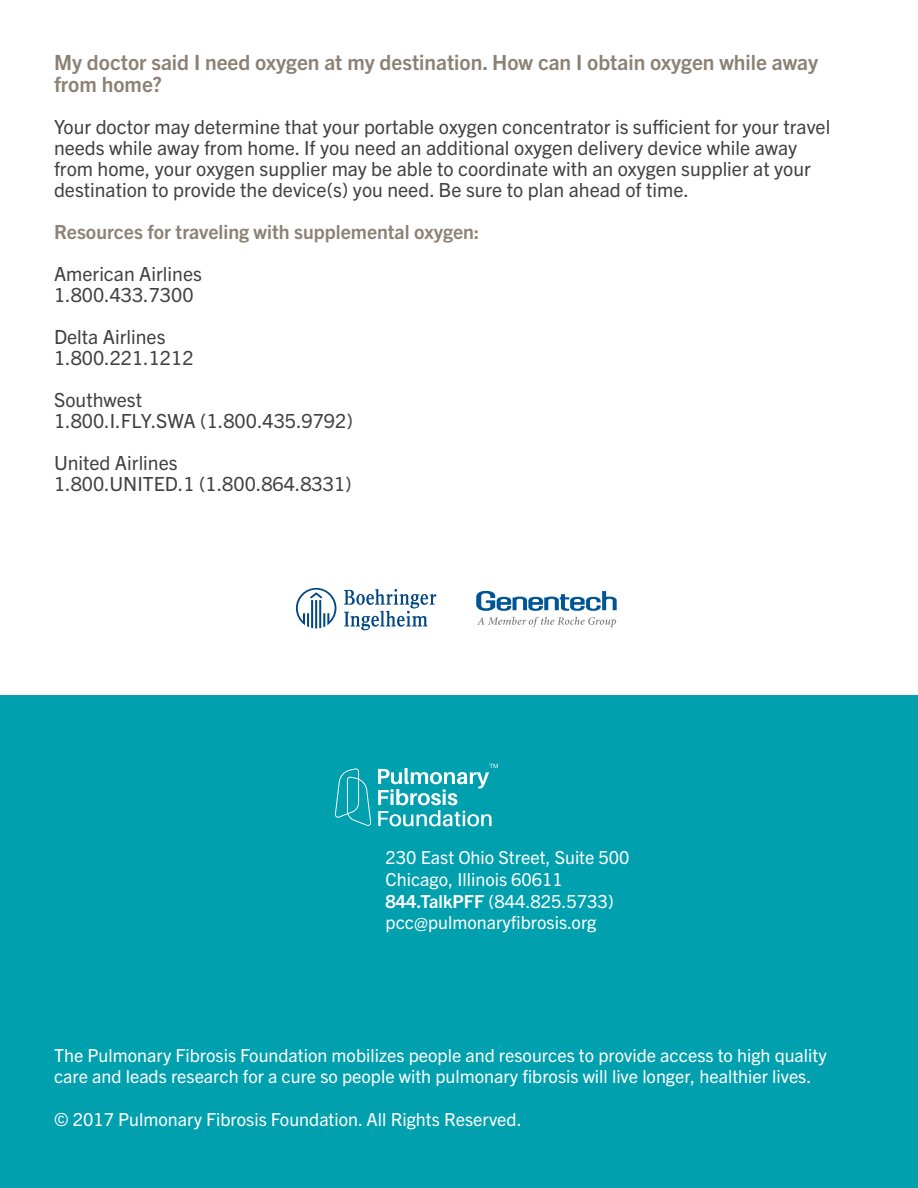
<style>
.page{position:relative;width:918px;height:1188px;background:#fff}
.page>*{position:absolute;margin:0;border:0;box-sizing:border-box;transform-origin:0 0}
.t1{font:700 21px/21.6px "Trade Gothic Next LT Pro";color:#8c8175}
.t2{font:19.5px/21px "Trade Gothic Next LT Pro";color:#414042}
.t3{font:700 19.5px "Trade Gothic Next LT Pro";color:#8c8175}
.t4{font:18px/21.6px "Trade Gothic Next LT Pro";color:#fff}
.s1{font-weight:700}
</style>
<div class="page">
<div style="left:0;top:696px;width:918px;height:492px;background:#00a0af"></div>
<svg style="left:335px;top:768px;width:36px;height:58px"></svg>
<svg style="left:378px;top:764px;width:120px;height:62px"></svg>
<svg style="left:296px;top:588px;width:40px;height:40px"></svg>
<svg style="left:344px;top:589px;width:92px;height:41px"></svg>
<svg style="left:476px;top:591px;width:141px;height:20px"></svg>
<svg style="left:477px;top:617px;width:139px;height:10px"></svg>
<p class="t1" style="left:54px;top:50px;width:766px">My doctor said I need oxygen at my destination. How can I obtain oxygen while away from home?</p>
<p class="t2" style="left:54px;top:115px;width:778px">Your doctor may determine that your portable oxygen concentrator is sufficient for your travel needs while away from home. If you need an additional oxygen delivery device while away from home, your oxygen supplier may be able to coordinate with an oxygen supplier at your destination to provide the device(s) you need. Be sure to plan ahead of time.</p>
<p class="t3" style="left:54px;top:218px;width:427px">Resources for traveling with supplemental oxygen:</p>
<p class="t2" style="left:54px;top:262px;width:149px">American Airlines<br>1.800.433.7300</p>
<p class="t2" style="left:54px;top:325px;width:141px">Delta Airlines<br>1.800.221.1212</p>
<p class="t2" style="left:54px;top:388px;width:300px">Southwest<br>1.800.I.FLY.SWA (1.800.435.9792)</p>
<p class="t2" style="left:54px;top:451px;width:299px">United Airlines<br>1.800.UNITED.1 (1.800.864.8331)</p>
<p class="t4" style="left:386px;top:846px;width:246px">230 East Ohio Street, Suite 500<br>Chicago, Illinois 60611<br><span class="s1">844.TalkPFF</span> (844.825.5733) pcc@pulmonaryfibrosis.org</p>
<p class="t4" style="left:54px;top:1043px;width:774px">The Pulmonary Fibrosis Foundation mobilizes people and resources to provide access to high quality care and leads research for a cure so people with pulmonary fibrosis will live longer, healthier lives.</p>
<p class="t4" style="left:54px;top:1108px;width:469px">© 2017 Pulmonary Fibrosis Foundation. All Rights Reserved.</p>
</div>
